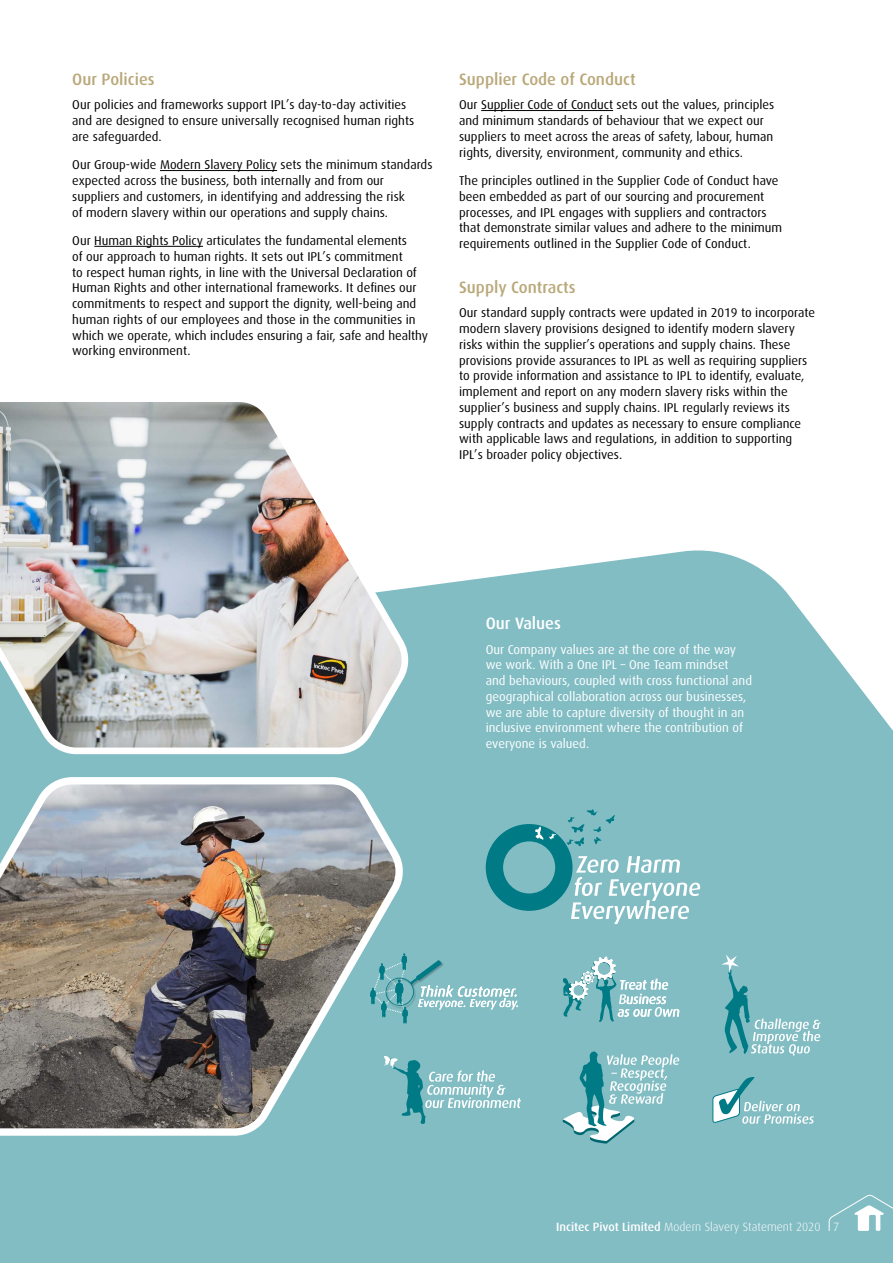
<style>
.page{position:relative;width:893px;height:1263px;background:#fff}
.page>*{position:absolute;margin:0;border:0;box-sizing:border-box;transform-origin:0 0}
.t1{font:500 16.5px "Dax";color:#b9a879}
.t2{font:500 16.5px "Dax";color:#fff}
.t3{font:12.75px/15.8px "Dax";color:#000}
.t4{font:12.75px/15.8px "Dax";color:#fff}
.t5{font:300 12px "Dax";color:#fff}
.s1{font-weight:500}
</style>
<div class="page">
<hr style="left:160px;top:170px;width:117px;height:1px;background:#000">
<hr style="left:94px;top:246px;width:109px;height:1px;background:#000">
<hr style="left:481px;top:110px;width:132px;height:1px;background:#000">
<div style="left:0;top:550px;width:893px;height:713px;background:#82bdc4"></div>
<svg style="left:486px;top:809px;width:215px;height:115px;background:#78b8bf"></svg>
<svg style="left:563px;top:1051px;width:116px;height:92px;background:#88c0c6"></svg>
<svg style="left:563px;top:956px;width:116px;height:61px;background:#8bc2c8"></svg>
<svg style="left:721px;top:954px;width:100px;height:102px;background:#7fbbc2"></svg>
<svg style="left:411px;top:953px;width:107px;height:70px;background:#8bc1c7"></svg>
<svg style="left:411px;top:1056px;width:110px;height:68px;background:#87bfc6"></svg>
<svg style="left:712px;top:1077px;width:102px;height:47px;background:#8dc3c9"></svg>
<img style="left:0;top:773px;width:411px;height:366px">
<img style="left:0;top:402px;width:416px;height:355px">
<svg style="left:829px;top:1194px;width:64px;height:37px"></svg>
<p class="t1" style="left:72px;top:70px;width:84px">Our Policies</p>
<p class="t3" style="left:72px;top:97px;width:343px">Our policies and frameworks support IPL’s day-to-day activities and are designed to ensure universally recognised human rights are safeguarded.</p>
<p class="t3" style="left:72px;top:157px;width:362px">Our Group-wide Modern Slavery Policy sets the minimum standards expected across the business, both internally and from our suppliers and customers, in identifying and addressing the risk<br>of modern slavery within our operations and supply chains.</p>
<p class="t3" style="left:72px;top:233px;width:357px">Our Human Rights Policy articulates the fundamental elements<br>of our approach to human rights. It sets out IPL’s commitment<br>to respect human rights, in line with the Universal Declaration of Human Rights and other international frameworks. It defines our commitments to respect and support the dignity, well-being and human rights of our employees and those in the communities in which we operate, which includes ensuring a fair, safe and healthy working environment.</p>
<p class="t1" style="left:459px;top:70px;width:178px">Supplier Code of Conduct</p>
<p class="t3" style="left:459px;top:97px;width:317px">Our Supplier Code of Conduct sets out the values, principles and minimum standards of behaviour that we expect our suppliers to meet across the areas of safety, labour, human rights, diversity, environment, community and ethics.</p>
<p class="t3" style="left:459px;top:173px;width:325px">The principles outlined in the Supplier Code of Conduct have been embedded as part of our sourcing and procurement processes, and IPL engages with suppliers and contractors that demonstrate similar values and adhere to the minimum requirements outlined in the Supplier Code of Conduct.</p>
<p class="t1" style="left:459px;top:278px;width:118px">Supply Contracts</p>
<p class="t3" style="left:459px;top:305px;width:357px">Our standard supply contracts were updated in 2019 to incorporate modern slavery provisions designed to identify modern slavery risks within the supplier’s operations and supply chains. These provisions provide assurances to IPL as well as requiring suppliers to provide information and assistance to IPL to identify, evaluate, implement and report on any modern slavery risks within the supplier’s business and supply chains. IPL regularly reviews its supply contracts and updates as necessary to ensure compliance with applicable laws and regulations, in addition to supporting IPL’s broader policy objectives.</p>
<p class="t2" style="left:486px;top:614px;width:77px">Our Values</p>
<p class="t4" style="left:486px;top:641px;width:268px">Our Company values are at the core of the way we work. With a One IPL – One Team mindset<br>and behaviours, coupled with cross functional and geographical collaboration across our businesses, we are able to capture diversity of thought in an inclusive environment where the contribution of everyone is valued.</p>
<p class="t5" style="left:556px;top:1220px;width:285px"><span class="s1">Incitec Pivot Limited</span> Modern Slavery Statement 2020 7</p>
</div>
